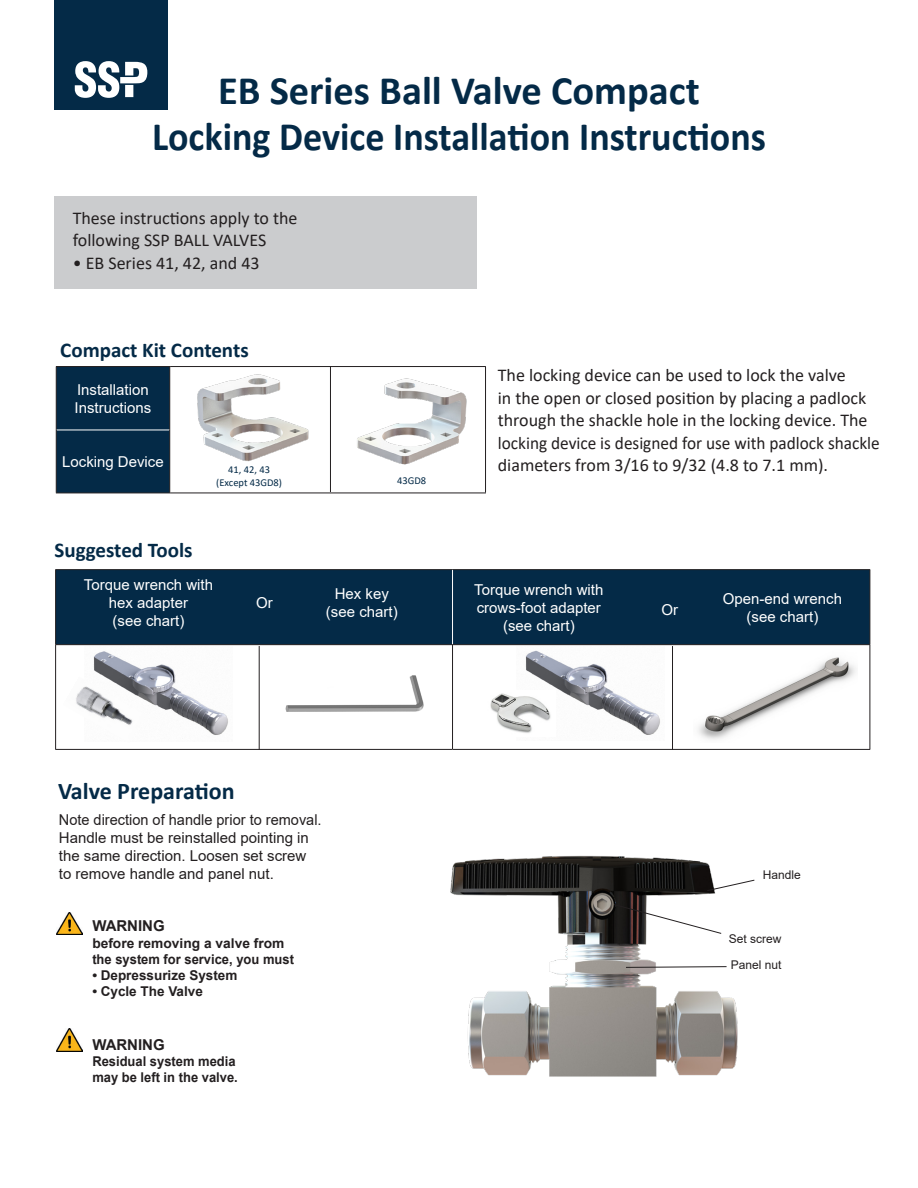
<style>
.page{position:relative;width:918px;height:1188px;background:#fff}
.page>*{position:absolute;margin:0;border:0;box-sizing:border-box;transform-origin:0 0}
.t1{font:700 40.5px/46.5px "Calibri";color:#042a47;text-align:center}
.t2{font:700 24px "Calibri";color:#042a47}
.t3{font:700 21px "Calibri";color:#042a47}
.t4{font:18px/22.5px "Calibri";color:#231f20}
.t5{font:15px/18px "Arial";color:#fff;text-align:center}
.t6{font:15px/18px "Arial";color:#231f20}
.t7{font:700 15px "Arial";color:#231f20}
.t8{font:700 13.5px/16.2px "Arial";color:#231f20}
.t9{font:700 13.5px/16.2px "Arial";color:#231f20;scale:.96 1}
.t10{font:12px "Arial";color:#231f20}
.t11{font:10.5px/12.6px "Calibri";color:#042a47;text-align:center}
</style>
<div class="page">
<img style="left:450px;top:855px;width:288px;height:222px">
<img style="left:525px;top:650px;width:135px;height:85px">
<img style="left:93px;top:651px;width:135px;height:84px">
<div style="left:55px;top:197px;width:422px;height:92px;background:#cbccce"></div>
<img style="left:56px;top:912px;width:27px;height:22px">
<img style="left:56px;top:1029px;width:27px;height:22px">
<div style="left:55px;top:0;width:113px;height:109px;background:#042a47"></div>
<svg style="left:75px;top:61px;width:72px;height:37px"></svg>
<div style="left:57px;top:367px;width:112px;height:126px;background:#042a47"></div>
<hr style="left:56px;top:366px;width:114px;height:1px;background:#231f20">
<hr style="left:56px;top:367px;width:1px;height:63px;background:#231f20">
<hr style="left:170px;top:366px;width:316px;height:1px;background:#231f20">
<hr style="left:485px;top:367px;width:1px;height:63px;background:#231f20">
<hr style="left:485px;top:430px;width:1px;height:63px;background:#231f20">
<hr style="left:170px;top:493px;width:316px;height:1px;background:#231f20">
<hr style="left:169px;top:367px;width:1px;height:63px;background:#231f20">
<hr style="left:57px;top:430px;width:112px;height:1px;background:#fff">
<hr style="left:56px;top:430px;width:1px;height:63px;background:#231f20">
<hr style="left:169px;top:430px;width:1px;height:63px;background:#231f20">
<hr style="left:56px;top:493px;width:114px;height:1px;background:#231f20">
<div style="left:56px;top:570px;width:814px;height:74px;background:#042a47"></div>
<hr style="left:55px;top:569px;width:398px;height:1px;background:#231f20">
<hr style="left:55px;top:570px;width:1px;height:74px;background:#231f20">
<hr style="left:453px;top:569px;width:417px;height:1px;background:#231f20">
<hr style="left:870px;top:570px;width:1px;height:74px;background:#231f20">
<hr style="left:452px;top:570px;width:1px;height:74px;background:#fff">
<hr style="left:55px;top:644px;width:398px;height:1px;background:#231f20">
<hr style="left:55px;top:645px;width:1px;height:104px;background:#231f20">
<hr style="left:453px;top:644px;width:417px;height:1px;background:#231f20">
<hr style="left:452px;top:645px;width:1px;height:104px;background:#231f20">
<hr style="left:870px;top:645px;width:1px;height:104px;background:#231f20">
<hr style="left:55px;top:749px;width:398px;height:1px;background:#231f20">
<hr style="left:453px;top:749px;width:417px;height:1px;background:#231f20">
<img style="left:698px;top:657px;width:158px;height:83px">
<img style="left:285px;top:675px;width:139px;height:37px">
<img style="left:76px;top:676px;width:70px;height:59px">
<img style="left:490px;top:690px;width:66px;height:45px">
<hr style="left:259px;top:646px;width:1px;height:104px;background:#231f20">
<hr style="left:672px;top:646px;width:1px;height:104px;background:#231f20">
<svg style="left:706px;top:879px;width:49px;height:13px"></svg>
<svg style="left:613px;top:904px;width:109px;height:30px"></svg>
<svg style="left:625px;top:966px;width:102px;height:2px"></svg>
<img style="left:197px;top:374px;width:112px;height:88px">
<img style="left:357px;top:378px;width:110px;height:87px">
<hr style="left:330px;top:366px;width:1px;height:126px;background:#231f20">
<p class="t1" style="left:152px;top:66px;width:616px">EB Series Ball Valve Compact<br>Locking Device Installation Instructions</p>
<p class="t4" style="left:73px;top:206px;width:226px">These instructions apply to the following SSP BALL VALVES</p>
<p class="t4" style="left:73px;top:251px;width:188px">• EB Series 41, 42, and 43</p>
<p class="t3" style="left:60px;top:335px;width:190px">Compact Kit Contents</p>
<p class="t5" style="left:75px;top:380px;width:78px;text-align:left">Installation<br>Instructions</p>
<p class="t5" style="left:62px;top:453px;width:103px">Locking Device</p>
<p class="t11" style="left:216px;top:463px;width:67px">41, 42, 43 (Except 43GD8)</p>
<p class="t11" style="left:397px;top:474px;width:31px">43GD8</p>
<p class="t4" style="left:498px;top:364px;width:384px">The locking device can be used to lock the valve<br>in the open or closed position by placing a padlock through the shackle hole in the locking device. The locking device is designed for use with padlock shackle diameters from 3/16 to 9/32 (4.8 to 7.1 mm).</p>
<p class="t3" style="left:55px;top:535px;width:140px">Suggested Tools</p>
<p class="t5" style="left:84px;top:576px;width:131px">Torque wrench with hex adapter<br>(see chart)</p>
<p class="t5" style="left:256px;top:593px;width:18px">Or</p>
<p class="t5" style="left:326px;top:584px;width:73px">Hex key (see chart)</p>
<p class="t5" style="left:474px;top:581px;width:131px">Torque wrench with crows-foot adapter (see chart)</p>
<p class="t2" style="left:58px;top:774px;width:178px">Valve Preparation</p>
<p class="t6" style="left:59px;top:810px;width:264px">Note direction of handle prior to removal.<br>Handle must be reinstalled pointing in the same direction. Loosen set screw to remove handle and panel nut.</p>
<p class="t7" style="left:92px;top:916px;width:74px">WARNING</p>
<p class="t8" style="left:92px;top:935px;width:203px">before removing a valve from the system for service, you must</p>
<p class="t8" style="left:92px;top:967px;width:147px">• Depressurize System</p>
<p class="t8" style="left:92px;top:984px;width:112px">• Cycle The Valve</p>
<p class="t7" style="left:92px;top:1034px;width:74px">WARNING</p>
<p class="t9" style="left:92px;top:1053px;width:153px">Residual system media may be left in the valve.</p>
<p class="t5" style="left:662px;top:600px;width:18px">Or</p>
<p class="t5" style="left:723px;top:590px;width:121px">Open-end wrench (see chart)</p>
<p class="t10" style="left:763px;top:867px;width:40px">Handle</p>
<p class="t10" style="left:729px;top:930px;width:54px">Set screw</p>
<p class="t10" style="left:731px;top:957px;width:52px">Panel nut</p>
</div>
